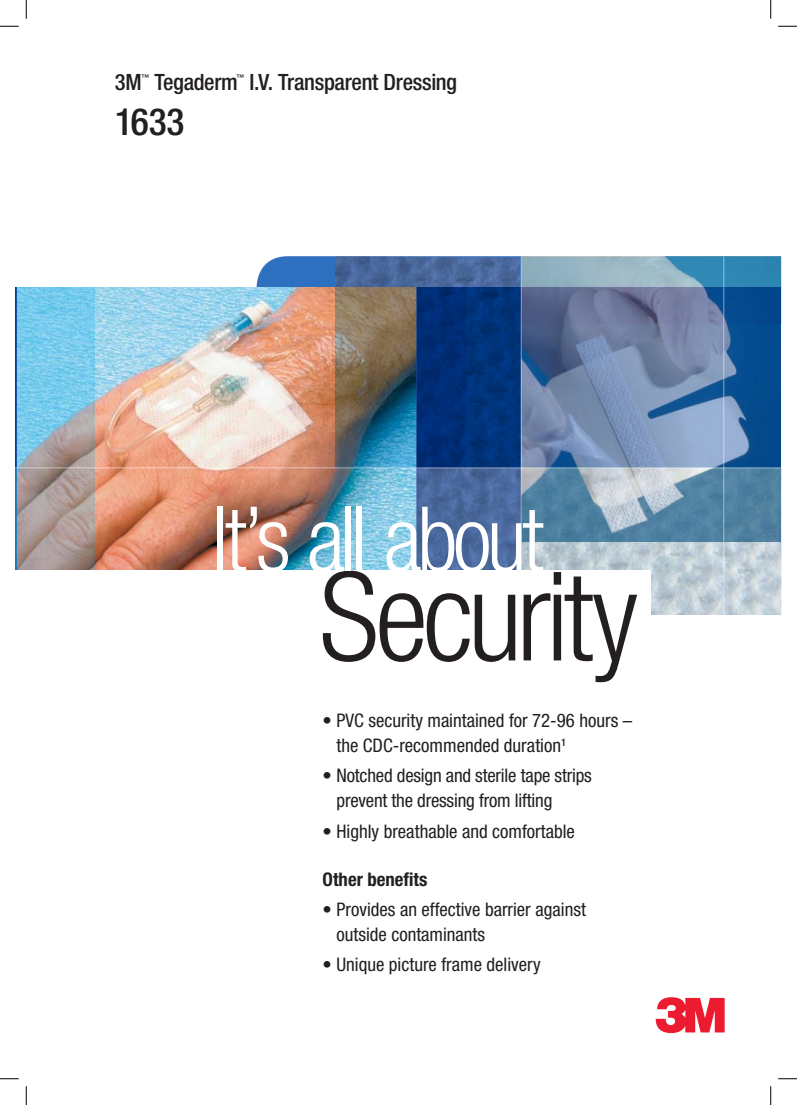
<style>
.page{position:relative;width:797px;height:1105px;background:#fff}
.page>*{position:absolute;margin:0;border:0;box-sizing:border-box;transform-origin:0 0}
.t1{font:300 condensed 123.75px "Helvetica Neue";letter-spacing:-.04em;color:#231f20}
.t2{font:300 condensed 90px "Helvetica Neue";letter-spacing:-.05em;color:#fff}
.t3{font:500 condensed 37.5px "Helvetica Neue";color:#231f20}
.t4{font:500 condensed 22.5px "Helvetica Neue";letter-spacing:-.015em;color:#231f20}
.t5{font:condensed 18.75px/25px "Helvetica Neue";color:#231f20}
.t6{font:700 condensed 18.75px "Helvetica Neue";color:#231f20}
.t7{font:500 condensed 7.88px "Helvetica Neue";color:#231f20}
</style>
<div class="page">
<svg style="left:655px;top:997px;width:69px;height:36px"></svg>
<img style="left:521px;top:256px;width:260px;height:359px">
<svg style="left:257px;top:256px;width:264px;height:314px;background:#325995"></svg>
<img style="left:94px;top:287px;width:322px;height:283px">
<svg style="left:17px;top:287px;width:77px;height:283px;background:#8fb2c2"></svg>
<div style="left:16px;top:571px;width:635px;height:74px;background:#fff"></div>
<svg style="left:335px;top:287px;width:130px;height:180px;background:#40586e"></svg>
<img style="left:522px;top:257px;width:258px;height:284px">
<hr style="left:723px;top:257px;width:1px;height:384px;background:#fff">
<hr style="left:16px;top:467px;width:765px;height:1px;background:#fff">
<hr style="left:521px;top:257px;width:1px;height:319px;background:#fff">
<svg style="left:0;top:25px;width:19px;height:2px"></svg>
<svg style="left:778px;top:25px;width:19px;height:2px"></svg>
<svg style="left:0;top:1078px;width:19px;height:1px"></svg>
<svg style="left:778px;top:1078px;width:19px;height:1px"></svg>
<svg style="left:25px;top:0;width:2px;height:19px"></svg>
<svg style="left:25px;top:1086px;width:2px;height:19px"></svg>
<svg style="left:770px;top:0;width:1px;height:19px"></svg>
<svg style="left:770px;top:1086px;width:1px;height:19px"></svg>
<p class="t4" style="left:115px;top:69px;width:28px">3M</p>
<p class="t7" style="left:141px;top:72px;width:9px">™</p>
<p class="t4" style="left:154px;top:69px;width:85px">Tegaderm</p>
<p class="t7" style="left:236px;top:72px;width:9px">™</p>
<p class="t4" style="left:249px;top:69px;width:209px">I.V. Transparent Dressing</p>
<h3 class="t3" style="left:115px;top:99px;width:71px">1633</h3>
<h2 class="t2" style="left:212px;top:487px;width:333px">It’s all about</h2>
<h1 class="t1" style="left:319px;top:546px;width:320px">Security</h1>
<p class="t5" style="left:336px;top:708px;width:297px;text-indent:-14px">• PVC security maintained for 72-96 hours – the CDC-recommended duration<sup>1</sup></p>
<p class="t5" style="left:336px;top:763px;width:257px;text-indent:-14px">• Notched design and sterile tape strips prevent the dressing from lifting</p>
<p class="t5" style="left:322px;top:818px;width:254px">• Highly breathable and comfortable</p>
<p class="t6" style="left:322px;top:867px;width:106px">Other benefits</p>
<p class="t5" style="left:336px;top:897px;width:251px;text-indent:-14px">• Provides an effective barrier against outside contaminants</p>
<p class="t5" style="left:322px;top:952px;width:219px">• Unique picture frame delivery</p>
</div>
